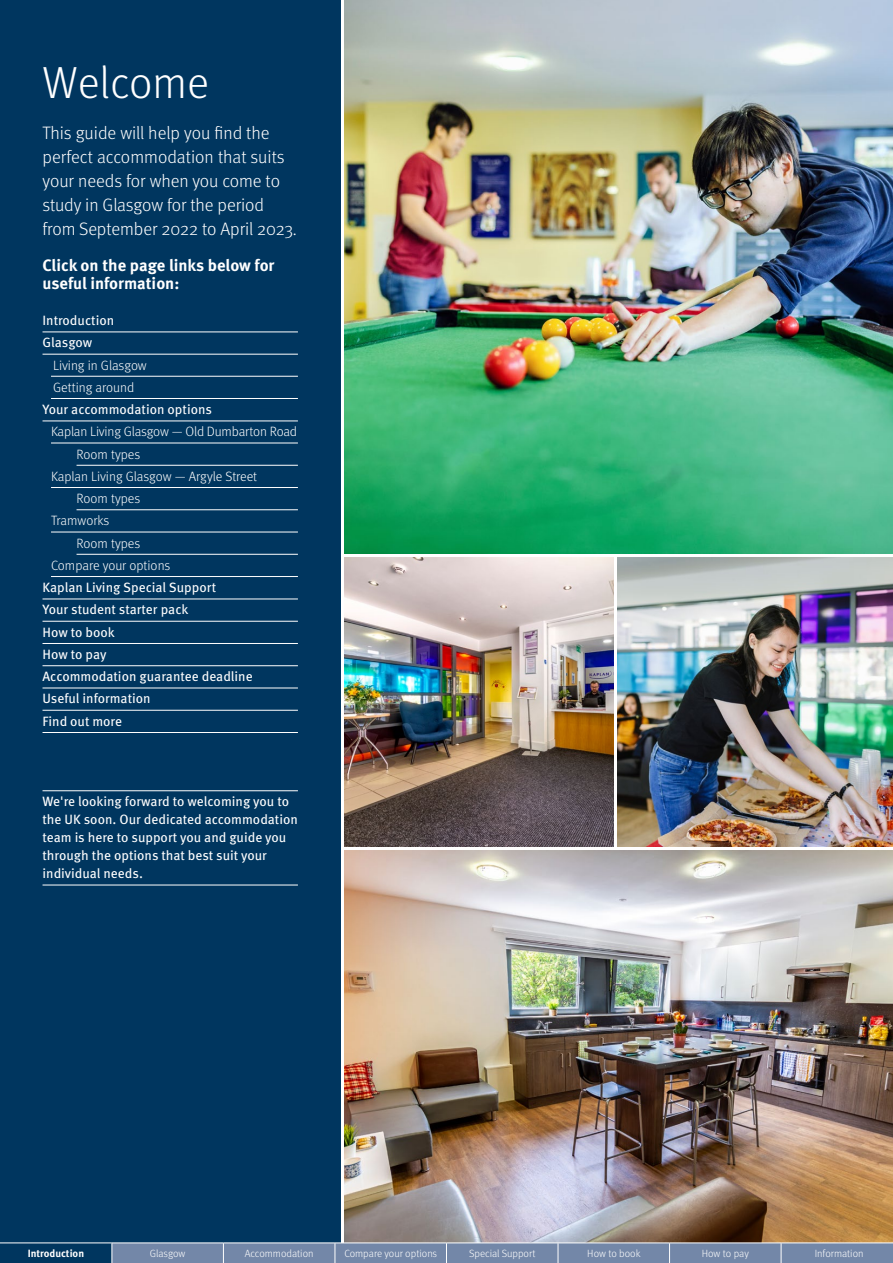
<style>
.page{position:relative;width:893px;height:1263px;background:#fff}
.page>*{position:absolute;margin:0;border:0;box-sizing:border-box;transform-origin:0 0}
.t1{font:300 45px "Meta Pro";color:#fff}
.t2{font:300 18px/24px "Meta Pro";letter-spacing:-.005em;color:#fff}
.t3{font:700 16.5px/18px "Meta Pro";color:#fff}
.t4{font:13.5px/22.2px "Meta Pro";color:#fff}
.t5{font:300 13.5px/22.2px "Meta Pro";letter-spacing:-.005em;color:#fff}
.t6{font:300 10.5px "Meta Pro";color:#fff}
.t7{font:700 10.5px "Meta Pro";color:#fff}
</style>
<div class="page">
<div style="left:0;top:0;width:340px;height:1242px;background:#00365f"></div>
<hr style="left:43px;top:332px;width:255px;height:1px;background:#fff">
<hr style="left:43px;top:354px;width:255px;height:1px;background:#fff">
<hr style="left:51px;top:376px;width:247px;height:1px;background:#fff">
<hr style="left:51px;top:398px;width:247px;height:1px;background:#fff">
<hr style="left:43px;top:421px;width:255px;height:1px;background:#fff">
<hr style="left:51px;top:443px;width:247px;height:1px;background:#fff">
<hr style="left:77px;top:465px;width:221px;height:1px;background:#fff">
<hr style="left:51px;top:487px;width:247px;height:1px;background:#fff">
<hr style="left:77px;top:509px;width:221px;height:1px;background:#fff">
<hr style="left:51px;top:532px;width:247px;height:1px;background:#fff">
<hr style="left:77px;top:554px;width:221px;height:1px;background:#fff">
<hr style="left:51px;top:576px;width:247px;height:1px;background:#fff">
<hr style="left:43px;top:599px;width:255px;height:1px;background:#fff">
<hr style="left:43px;top:621px;width:255px;height:1px;background:#fff">
<hr style="left:43px;top:643px;width:255px;height:1px;background:#fff">
<hr style="left:43px;top:665px;width:255px;height:1px;background:#fff">
<hr style="left:43px;top:688px;width:255px;height:1px;background:#fff">
<hr style="left:43px;top:710px;width:255px;height:1px;background:#fff">
<hr style="left:43px;top:732px;width:255px;height:1px;background:#fff">
<hr style="left:43px;top:790px;width:255px;height:1px;background:#fff">
<hr style="left:43px;top:885px;width:255px;height:1px;background:#fff">
<img style="left:345px;top:850px;width:548px;height:392px">
<img style="left:345px;top:557px;width:268px;height:289px">
<img style="left:618px;top:557px;width:275px;height:289px">
<img style="left:345px;top:0;width:548px;height:553px">
<div style="left:0;top:1243px;width:112px;height:20px;background:#00365f"></div>
<div style="left:112px;top:1243px;width:781px;height:20px;background:#7387a8"></div>
<h1 class="t1" style="left:43px;top:50px;width:168px">Welcome</h1>
<h2 class="t2" style="left:43px;top:120px;width:256px">This guide will help you find the perfect accommodation that suits your needs for when you come to study in Glasgow for the period from September 2022 to April 2023.</h2>
<p class="t3" style="left:43px;top:255px;width:234px">Click on the page links below for useful information:</p>
<p class="t4" style="left:43px;top:308px;width:73px">Introduction<br>Glasgow</p>
<p class="t5" style="left:53px;top:353px;width:95px">Living in Glasgow<br>Getting around</p>
<p class="t4" style="left:43px;top:397px;width:171px">Your accommodation options</p>
<p class="t5" style="left:51px;top:420px;width:248px">Kaplan Living Glasgow — Old Dumbarton Road</p>
<p class="t5" style="left:77px;top:442px;width:65px">Room types</p>
<p class="t5" style="left:51px;top:464px;width:208px">Kaplan Living Glasgow — Argyle Street</p>
<p class="t5" style="left:77px;top:487px;width:65px">Room types</p>
<p class="t5" style="left:51px;top:509px;width:60px">Tramworks</p>
<p class="t5" style="left:77px;top:531px;width:65px">Room types</p>
<p class="t5" style="left:51px;top:553px;width:121px">Compare your options</p>
<p class="t4" style="left:43px;top:575px;width:212px">Kaplan Living Special Support<br>Your student starter pack<br>How to book<br>How to pay<br>Accommodation guarantee deadline<br>Useful information<br>Find out more</p>
<p class="t4" style="left:43px;top:792px;width:257px;line-height:18px">We're looking forward to welcoming you to the UK soon. Our dedicated accommodation team is here to support you and guide you through the options that best suit your individual needs.</p>
<p class="t7" style="left:28px;top:1245px;width:58px">Introduction</p>
<p class="t6" style="left:150px;top:1246px;width:37px">Glasgow</p>
<p class="t6" style="left:245px;top:1246px;width:70px">Accommodation</p>
<p class="t6" style="left:344px;top:1246px;width:94px">Compare your options</p>
<p class="t6" style="left:469px;top:1246px;width:68px">Special Support</p>
<p class="t6" style="left:587px;top:1246px;width:55px">How to book</p>
<p class="t6" style="left:702px;top:1246px;width:49px">How to pay</p>
<p class="t6" style="left:815px;top:1246px;width:50px">Information</p>
</div>
